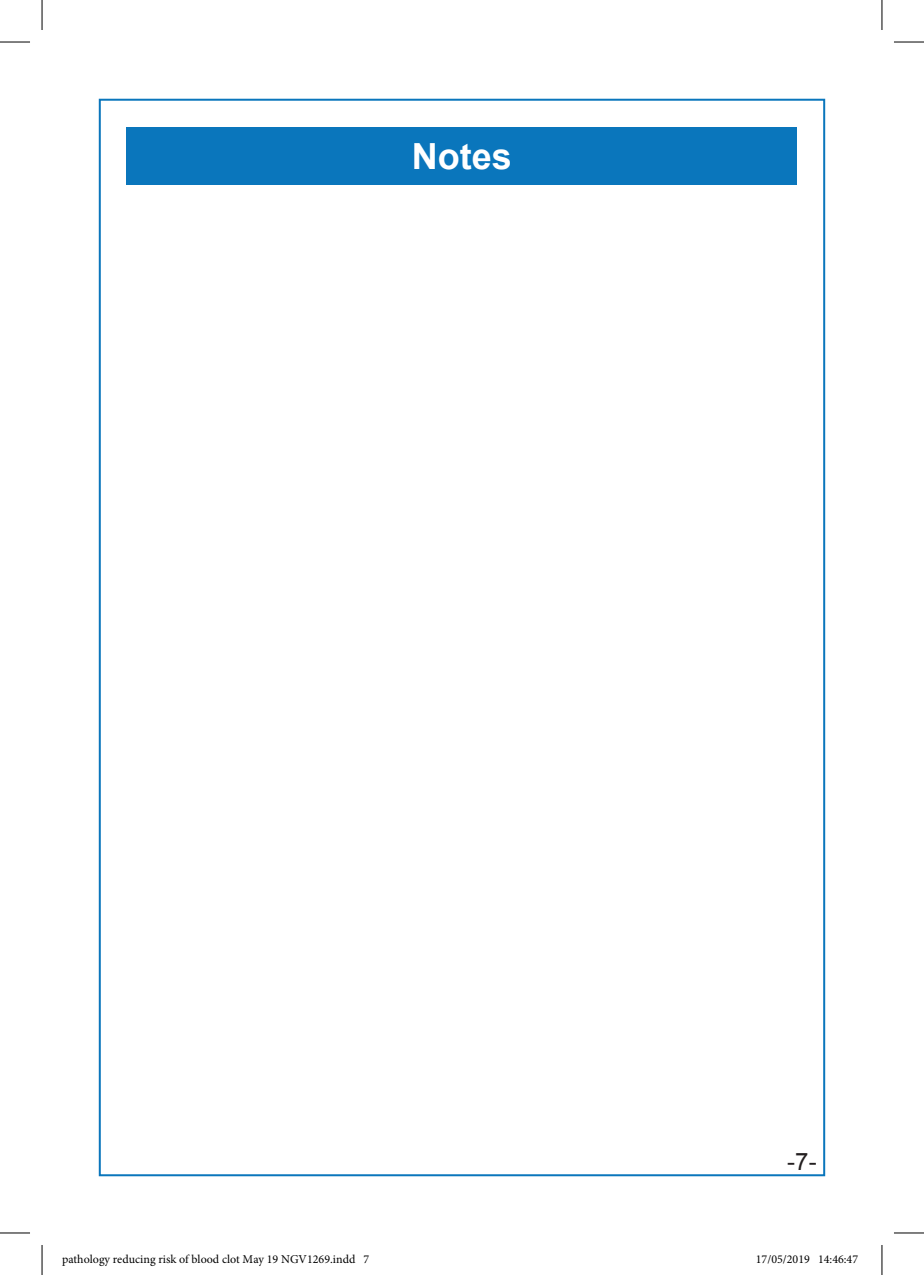
<style>
.page{position:relative;width:924px;height:1275px;background:#fff}
.page>*{position:absolute;margin:0;border:0;box-sizing:border-box;transform-origin:0 0}
.t1{font:700 36px "Arial";color:#fff}
.t2{font:24px "Arial";color:#231f20}
.t3{font:12px "Minion Pro";color:#000}
</style>
<div class="page">
<div style="left:127px;top:127px;width:669px;height:58px;background:#0a76bc"></div>
<hr style="left:0;top:42px;width:30px;height:1px;background:#000">
<hr style="left:893px;top:42px;width:30px;height:1px;background:#000">
<hr style="left:0;top:1232px;width:30px;height:1px;background:#000">
<hr style="left:893px;top:1232px;width:30px;height:1px;background:#000">
<hr style="left:42px;top:0;width:1px;height:30px;background:#000">
<hr style="left:42px;top:1245px;width:1px;height:30px;background:#000">
<hr style="left:881px;top:0;width:1px;height:30px;background:#000">
<hr style="left:881px;top:1245px;width:1px;height:30px;background:#000">
<h1 class="t1" style="left:411px;top:132px;width:102px">Notes</h1>
<h2 class="t2" style="left:787px;top:1145px;width:31px">-7-</h2>
<p class="t3" style="left:62px;top:1251px;width:308px">pathology reducing risk of blood clot May 19 NGV1269.indd 7</p>
<p class="t3" style="left:755px;top:1251px;width:104px">17/05/2019 14:46:47</p>
</div>
